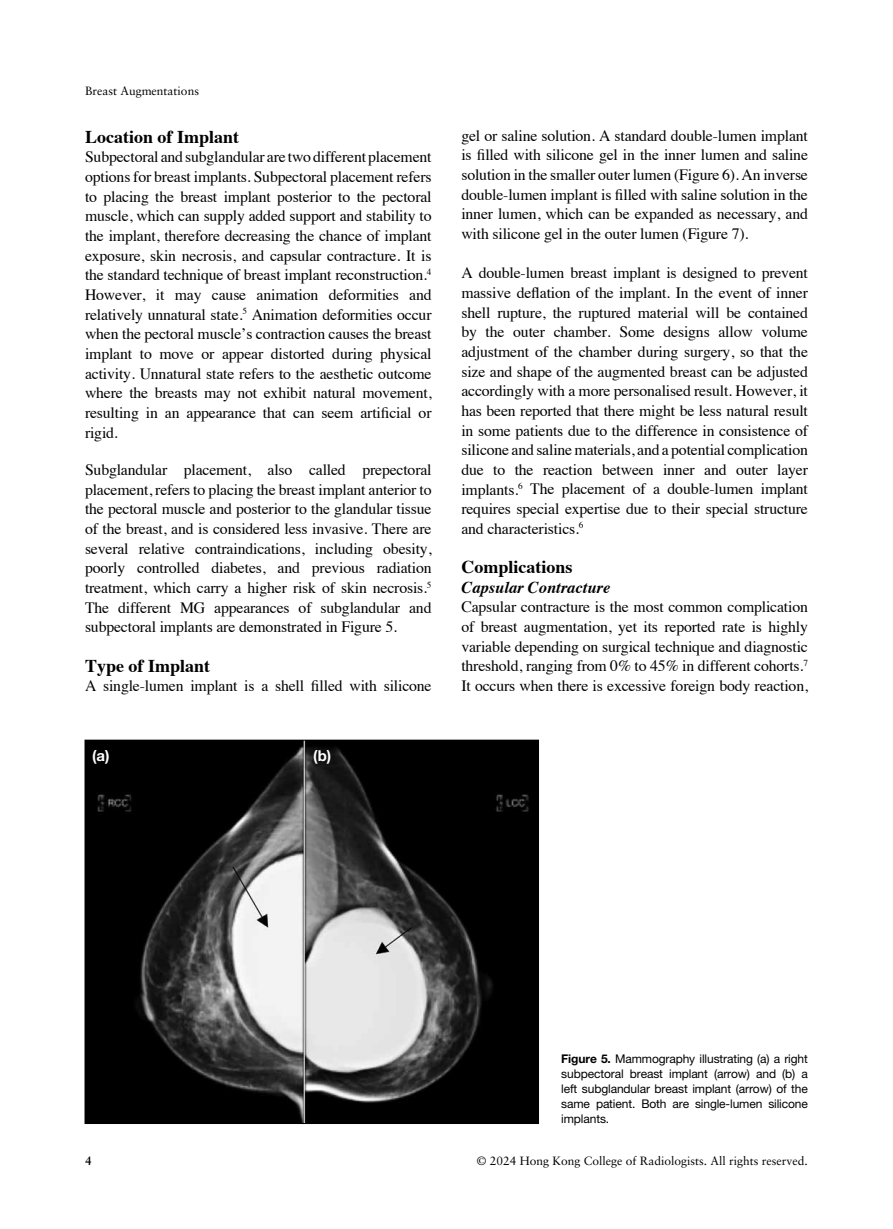
<style>
.page{position:relative;width:893px;height:1229px;background:#fff}
.page>*{position:absolute;margin:0;border:0;box-sizing:border-box;transform-origin:0 0}
.t1{font:700 18px "Times";color:#000}
.t2{font:italic 700 16.5px "Times";color:#000}
.t3{font:15.75px/19.6px "Times";letter-spacing:-.01em;color:#000;text-align:justify}
.t4{font:700 15px "Helvetica Neue";color:#fff}
.t5{font:12px/15px "Helvetica Neue";letter-spacing:-.01em;color:#000;text-align:justify}
.t6{font:12px "Sabon";color:#000}
.t7{font:700 12px "Sabon";color:#000}
.s1{font-weight:700}
</style>
<div class="page">
<img style="left:87px;top:742px;width:450px;height:380px">
<p class="t6" style="left:85px;top:84px;width:115px">Breast Augmentations</p>
<p class="t1" style="left:85px;top:119px;width:156px">Location of Implant</p>
<p class="t3" style="left:85px;top:146px;width:348px">Subpectoral and subglandular are two different placement options for breast implants. Subpectoral placement refers to placing the breast implant posterior to the pectoral muscle, which can supply added support and stability to the implant, therefore decreasing the chance of implant exposure, skin necrosis, and capsular contracture. It is the standard technique of breast implant reconstruction.<sup>4<br></sup>However, it may cause animation deformities and relatively unnatural state.<sup>5</sup> Animation deformities occur when the pectoral muscle’s contraction causes the breast implant to move or appear distorted during physical activity. Unnatural state refers to the aesthetic outcome where the breasts may not exhibit natural movement, resulting in an appearance that can seem artificial or rigid.</p>
<p class="t3" style="left:85px;top:459px;width:348px">Subglandular placement, also called prepectoral placement, refers to placing the breast implant anterior to the pectoral muscle and posterior to the glandular tissue of the breast, and is considered less invasive. There are several relative contraindications, including obesity, poorly controlled diabetes, and previous radiation treatment, which carry a higher risk of skin necrosis.<sup>5<br></sup>The different MG appearances of subglandular and subpectoral implants are demonstrated in Figure 5.</p>
<p class="t1" style="left:85px;top:648px;width:127px">Type of Implant</p>
<p class="t3" style="left:85px;top:675px;width:348px">A single-lumen implant is a shell filled with silicone</p>
<p class="t4" style="left:92px;top:747px;width:19px">(a)</p>
<p class="t4" style="left:313px;top:747px;width:20px">(b)</p>
<p class="t3" style="left:461px;top:124px;width:348px">gel or saline solution. A standard double-lumen implant is filled with silicone gel in the inner lumen and saline solution in the smaller outer lumen (Figure 6). An inverse double-lumen implant is filled with saline solution in the inner lumen, which can be expanded as necessary, and with silicone gel in the outer lumen (Figure 7).</p>
<p class="t3" style="left:461px;top:262px;width:348px">A double-lumen breast implant is designed to prevent massive deflation of the implant. In the event of inner shell rupture, the ruptured material will be contained by the outer chamber. Some designs allow volume adjustment of the chamber during surgery, so that the size and shape of the augmented breast can be adjusted accordingly with a more personalised result. However, it has been reported that there might be less natural result in some patients due to the difference in consistence of silicone and saline materials, and a potential complication due to the reaction between inner and outer layer implants.<sup>6</sup> The placement of a double-lumen implant requires special expertise due to their special structure and characteristics.<sup>6</sup></p>
<p class="t1" style="left:461px;top:550px;width:113px">Complications</p>
<p class="t2" style="left:461px;top:572px;width:150px">Capsular Contracture</p>
<p class="t3" style="left:461px;top:596px;width:348px">Capsular contracture is the most common complication of breast augmentation, yet its reported rate is highly variable depending on surgical technique and diagnostic threshold, ranging from 0% to 45% in different cohorts.<sup>7<br></sup>It occurs when there is excessive foreign body reaction,</p>
<p class="t5" style="left:561px;top:1051px;width:248px"><span class="s1">Figure 5.</span> Mammography illustrating (a) a right subpectoral breast implant (arrow) and (b) a left subglandular breast implant (arrow) of the same patient. Both are single-lumen silicone implants.</p>
<p class="t7" style="left:85px;top:1153px;width:8px">4</p>
<p class="t6" style="left:477px;top:1153px;width:333px">© 2024 Hong Kong College of Radiologists. All rights reserved.</p>
</div>
